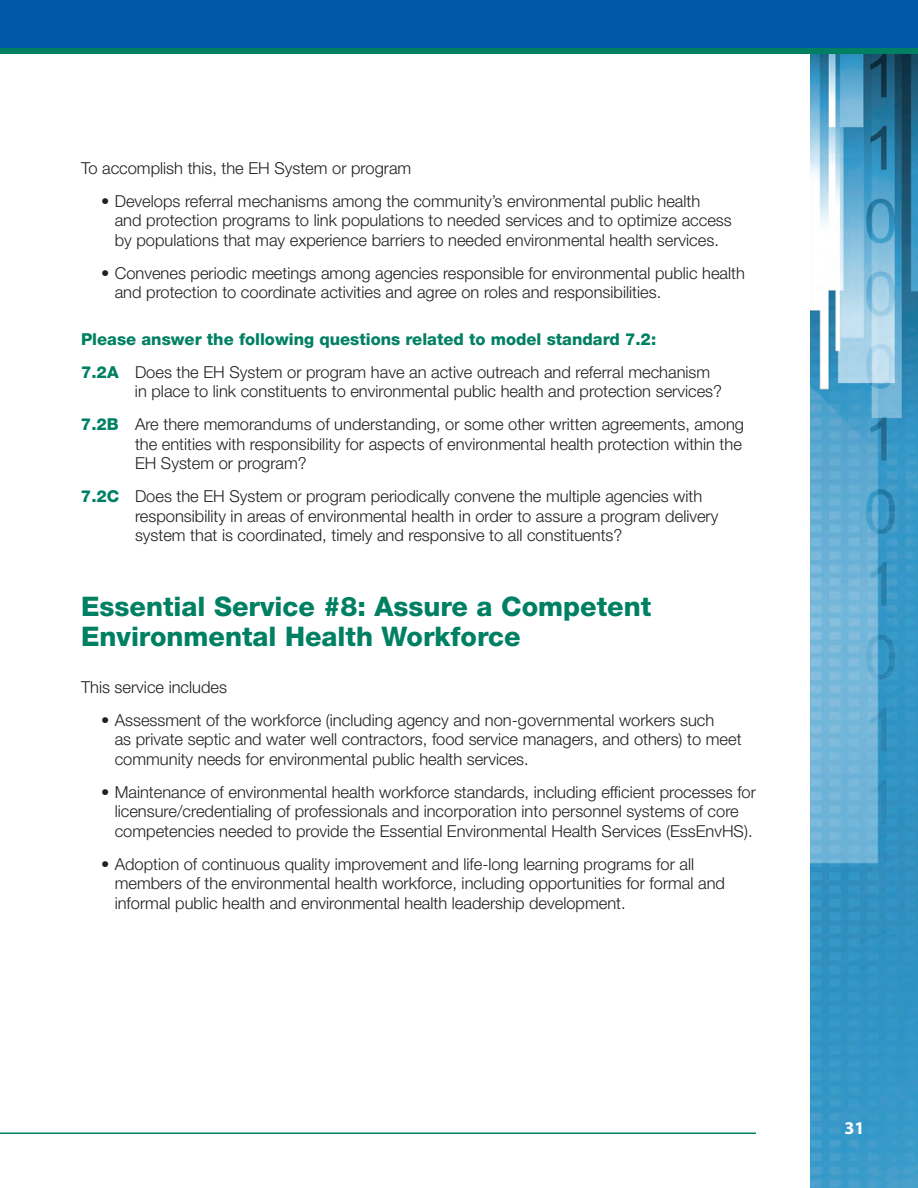
<style>
.page{position:relative;width:918px;height:1188px;background:#fff}
.page>*{position:absolute;margin:0;border:0;box-sizing:border-box;transform-origin:0 0}
.H2_-_Header_2{font:800 27px/30px "Helvetica Neue LT Std";color:#008063}
.t1{font:700 18px "Myriad Pro";color:#fff}
.P_-_Body_Text{font:300 16.5px/19.5px "Helvetica Neue LT Std";color:#231f20}
.P_-_Body_Text-2{font:800 16.5px "Helvetica Neue LT Std";color:#008063}
.s1{font-weight:800;color:#008063}
</style>
<div class="page">
<img style="left:810px;top:54px;width:108px;height:1134px">
<div style="left:0;top:0;width:918px;height:53px;background:#0157a8"></div>
<div style="left:0;top:48px;width:918px;height:6px;background:#008063"></div>
<hr style="left:0;top:1132px;width:756px;height:2px;background:#008063">
<p class="P_-_Body_Text" style="left:81px;top:158px;width:332px">To accomplish this, the EH System or program</p>
<p class="P_-_Body_Text" style="left:115px;top:191px;width:619px;text-indent:-13px">• Develops referral mechanisms among the community’s environmental public health<br>and protection programs to link populations to needed services and to optimize access by populations that may experience barriers to needed environmental health services.</p>
<p class="P_-_Body_Text" style="left:115px;top:263px;width:632px;text-indent:-14px">• Convenes periodic meetings among agencies responsible for environmental public health and protection to coordinate activities and agree on roles and responsibilities.</p>
<p class="P_-_Body_Text-2" style="left:81px;top:329px;width:577px">Please answer the following questions related to model standard 7.2:</p>
<p class="P_-_Body_Text" style="left:135px;top:362px;width:589px;text-indent:-54px"><span class="s1">7.2A</span> Does the EH System or program have an active outreach and referral mechanism in place to link constituents to environmental public health and protection services?</p>
<p class="P_-_Body_Text" style="left:135px;top:414px;width:611px;text-indent:-54px"><span class="s1">7.2B</span> Are there memorandums of understanding, or some other written agreements, among the entities with responsibility for aspects of environmental health protection within the<br>EH System or program?</p>
<p class="P_-_Body_Text" style="left:135px;top:486px;width:585px;text-indent:-54px"><span class="s1">7.2C</span> Does the EH System or program periodically convene the multiple agencies with responsibility in areas of environmental health in order to assure a program delivery system that is coordinated, timely and responsive to all constituents?</p>
<p class="H2_-_Header_2" style="left:81px;top:592px;width:572px">Essential Service #8: Assure a Competent<br>Environmental Health Workforce</p>
<p class="P_-_Body_Text" style="left:81px;top:677px;width:148px">This service includes</p>
<p class="P_-_Body_Text" style="left:115px;top:710px;width:628px;text-indent:-13px">• Assessment of the workforce (including agency and non-governmental workers such<br>as private septic and water well contractors, food service managers, and others) to meet community needs for environmental public health services.</p>
<p class="P_-_Body_Text" style="left:101px;top:782px;width:656px;text-align:center">• Maintenance of environmental health workforce standards, including efficient processes for licensure/credentialing of professionals and incorporation into personnel systems of core competencies needed to provide the Essential Environmental Health Services (EssEnvHS).</p>
<p class="P_-_Body_Text" style="left:115px;top:854px;width:612px;text-indent:-14px">• Adoption of continuous quality improvement and life-long learning programs for all members of the environmental health workforce, including opportunities for formal and informal public health and environmental health leadership development.</p>
<p class="t1" style="left:844px;top:1118px;width:21px">31</p>
</div>
